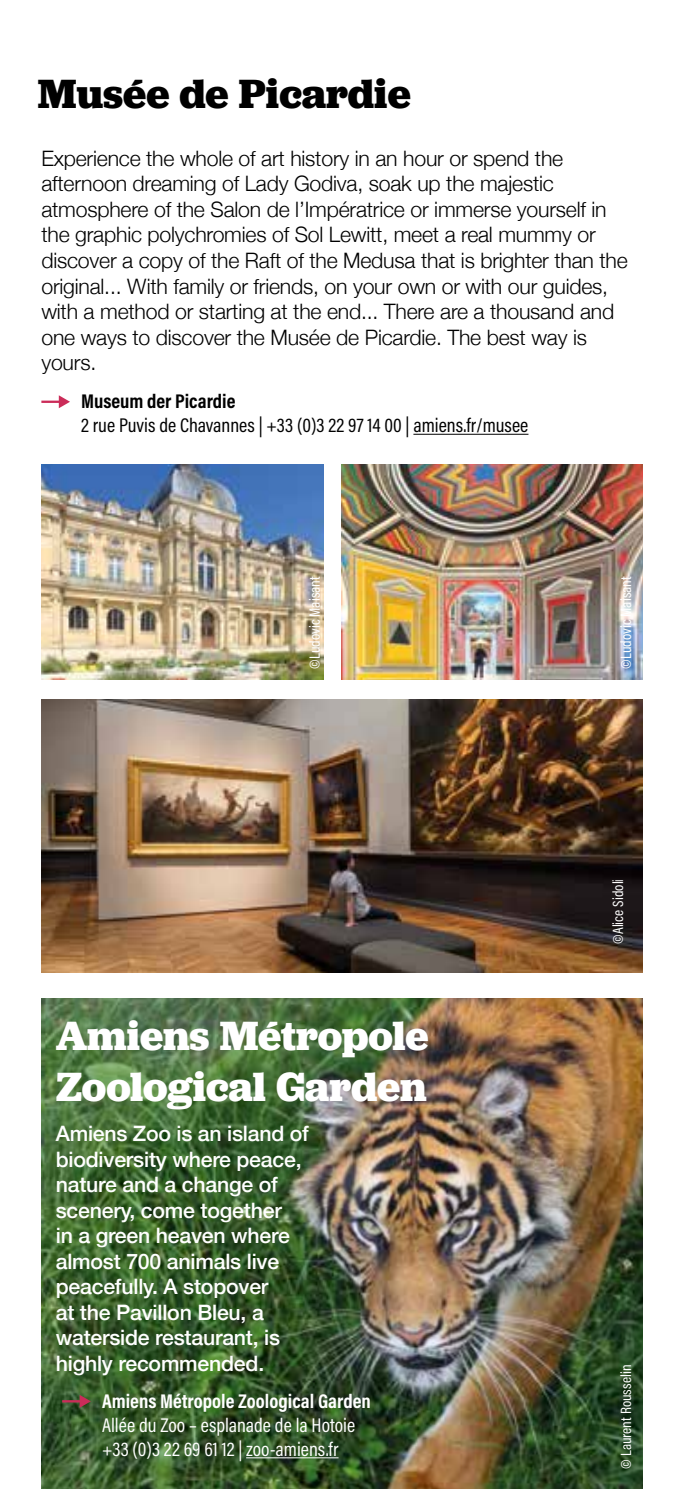
<style>
.page{position:relative;width:688px;height:1489px;background:#fff}
.page>*{position:absolute;margin:0;border:0;box-sizing:border-box;transform-origin:0 0}
.t1{font:700 42.5px/51px "Jubilat";letter-spacing:-.005em;color:#fff}
.t2{font:700 42.5px "Jubilat";color:#000}
.t3{font:300 21.25px/25.5px "Helvetica Neue";letter-spacing:-.01em;color:#000}
.t4{font:500 21.25px/25.5px "Helvetica Neue";letter-spacing:-.01em;color:#fff}
.t5{font:20px/24px "Acumin Pro Cond";color:#fff}
.t6{font:20px "Acumin Pro Cond";color:#000}
.t7{font:700 20px "Acumin Pro Cond";color:#fff}
.t8{font:700 20px "Acumin Pro Cond";color:#000}
.t9{font:15px "Acumin Pro Cond";color:#fff}
.s1{font-family:"N Haas Grotesk DS Pro 45 Lt"}
</style>
<div class="page">
<img style="left:41px;top:998px;width:601px;height:490px">
<hr style="left:246px;top:1457px;width:92px;height:1px;background:#fff">
<hr style="left:62px;top:1399px;width:18px;height:3px;background:#cb2c59">
<svg style="left:80px;top:1394px;width:11px;height:13px"></svg>
<img style="left:342px;top:464px;width:300px;height:215px">
<hr style="left:413px;top:434px;width:115px;height:1px;background:#000">
<hr style="left:41px;top:400px;width:18px;height:3px;background:#cb2c59">
<svg style="left:59px;top:395px;width:11px;height:13px"></svg>
<img style="left:41px;top:464px;width:282px;height:215px">
<img style="left:41px;top:699px;width:601px;height:273px">
<h1 class="t2" style="left:38px;top:66px;width:374px">Musée de Picardie</h1>
<p class="t3" style="left:41px;top:144px;width:587px">Experience the whole of art history in an hour or spend the afternoon dreaming of Lady Godiva, soak up the majestic atmosphere of the Salon de l’Impératrice or immerse yourself in the graphic polychromies of Sol Lewitt, meet a real mummy or discover a copy of the Raft of the Medusa that is brighter than the original... With family or friends, on your own or with our guides, with a method or starting at the end... There are a thousand and one ways to discover the Musée de Picardie. The best way is yours.</p>
<p class="t8" style="left:81px;top:388px;width:156px">Museum der Picardie</p>
<p class="t6" style="left:81px;top:412px;width:448px">2 rue Puvis de Chavannes | +33 (0)3 22 97 14 00 | amiens.fr/musee</p>
<p class="t9" style="left:305px;top:668px;width:94px;rotate:-90deg">©Ludovic Maisant</p>
<p class="t9" style="left:616px;top:668px;width:94px;rotate:-90deg">©Ludovic Maisant</p>
<h1 class="t1" style="left:56px;top:1010px;width:374px">Amiens Métropole<br>Zoological Garden</h1>
<p class="t4" style="left:56px;top:1118px;width:254px">Amiens Zoo is an island of biodiversity where peace, nature and a change of scenery, come together<br>in a green heaven where almost 700 animals live peacefully. A stopover<br>at the Pavillon Bleu, a waterside restaurant, is highly recommended.</p>
<p class="t7" style="left:102px;top:1387px;width:270px">Amiens Métropole Zoological Garden</p>
<p class="t5" style="left:102px;top:1412px;width:254px">Allée du Zoo – esplanade de la Hotoie +33 (0)3 22 69 61 12 | zoo-amiens.fr</p>
<p class="t9" style="left:608px;top:943px;width:66px;rotate:-90deg">©Alice Sidol<span class="s1">i</span></p>
<p class="t9" style="left:616px;top:1468px;width:105px;rotate:-90deg">© Laurent Rousselin</p>
</div>
